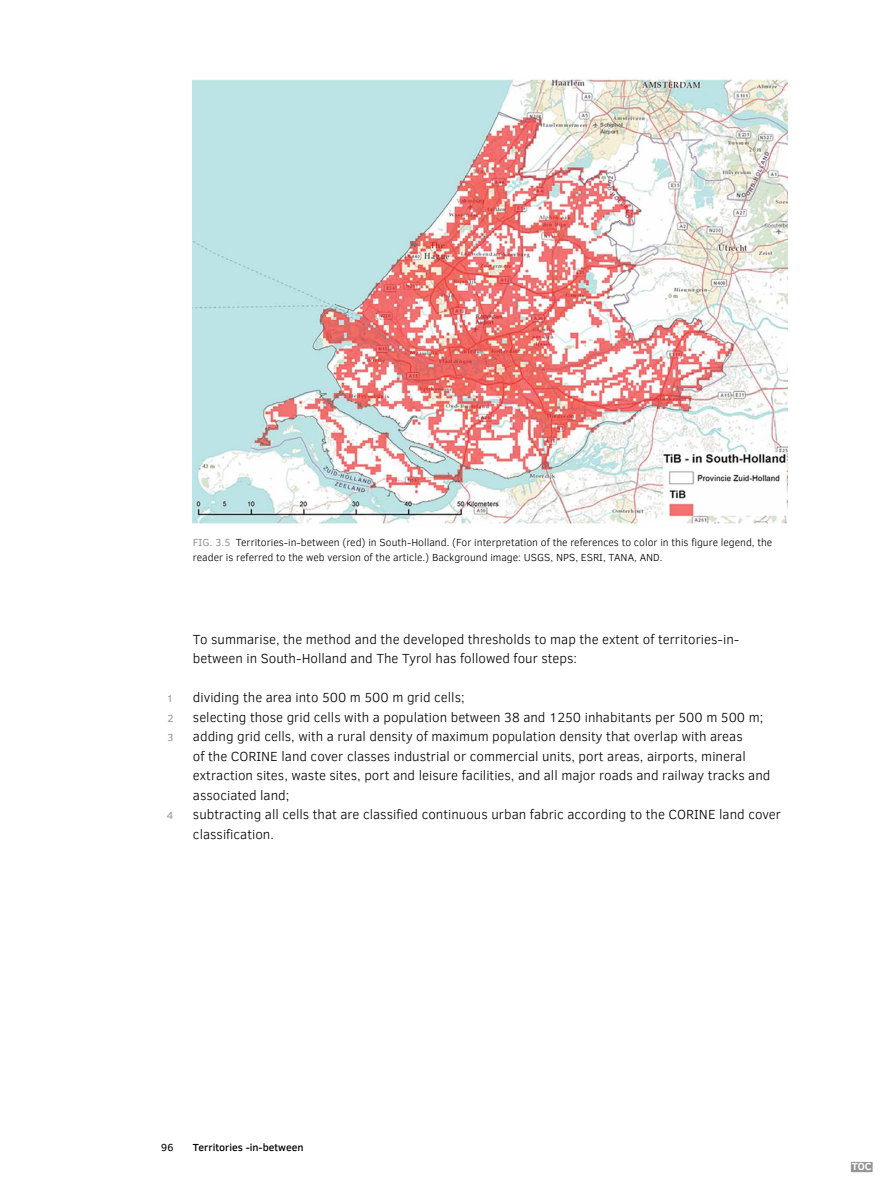
<style>
.page{position:relative;width:893px;height:1190px;background:#fff}
.page>*{position:absolute;margin:0;border:0;box-sizing:border-box;transform-origin:0 0}
.BODY_Normal{font:300 13.5px/19.5px "Clear Sans";color:#000}
.t1{font:300 10.5px/14.7px "Clear Sans";color:#000}
.t2{font:500 10.5px "Clear Sans";color:#000}
.t3{font:10.5px "Clear Sans";color:#939598}
.t4{font:700 10.5px "Clear Sans";color:#fff}
.t5{font:10.5px "Clear Sans";color:#000}
.s1{font-weight:400;color:#939598}
</style>
<div class="page">
<img style="left:193px;top:78px;width:595px;height:447px">
<div style="left:850px;top:1161px;width:23px;height:11px;background:#939598;border:1px solid #fff"></div>
<p class="t1" style="left:193px;top:535px;width:581px"><span class="s1">FIG. 3.5</span> Territories-in-between (red) in South-Holland. (For interpretation of the references to color in this figure legend, the reader is referred to the web version of the article.) Background image: USGS, NPS, ESRI, TANA, AND.</p>
<p class="BODY_Normal" style="left:193px;top:629px;width:548px">To summarise, the method and the developed thresholds to map the extent of territories-in&shy;between in South-Holland and The Tyrol has followed four steps:</p>
<p class="t3" style="left:167px;top:691px;width:8px">1</p>
<p class="BODY_Normal" style="left:193px;top:688px;width:273px">dividing the area into 500 m 500 m grid cells;</p>
<p class="t3" style="left:167px;top:711px;width:8px">2</p>
<p class="BODY_Normal" style="left:193px;top:707px;width:572px">selecting those grid cells with a population between 38 and 1250 inhabitants per 500 m 500 m;</p>
<p class="t3" style="left:167px;top:730px;width:8px">3</p>
<p class="BODY_Normal" style="left:193px;top:727px;width:579px">adding grid cells, with a rural density of maximum population density that overlap with areas<br>of the CORINE land cover classes industrial or commercial units, port areas, airports, mineral extraction sites, waste sites, port and leisure facilities, and all major roads and railway tracks and associated land;</p>
<p class="t3" style="left:167px;top:808px;width:8px">4</p>
<p class="BODY_Normal" style="left:193px;top:805px;width:590px">subtracting all cells that are classified continuous urban fabric according to the CORINE land cover classification.</p>
<p class="t5" style="left:161px;top:1140px;width:14px">96</p>
<p class="t2" style="left:193px;top:1140px;width:112px">Territories -in-between</p>
<p class="t4" style="left:852px;top:1159px;width:21px">TOC</p>
</div>
